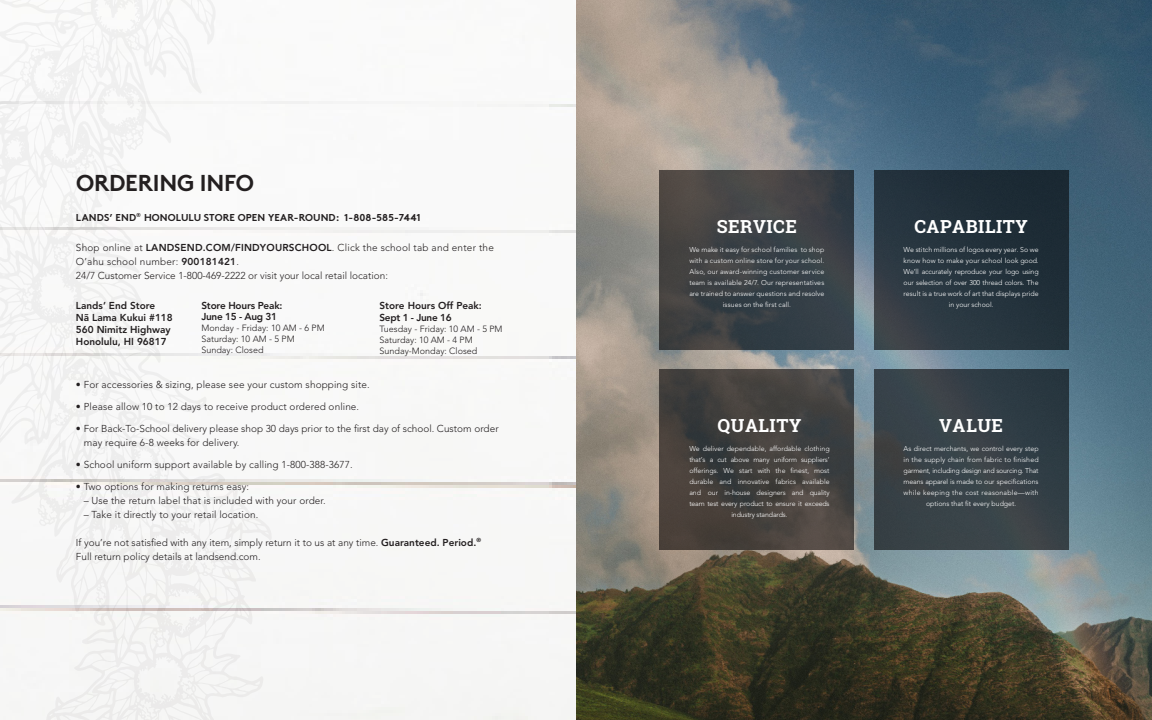
<style>
.page{position:relative;width:1152px;height:720px;background:#fff}
.page>*{position:absolute;margin:0;border:0;box-sizing:border-box;transform-origin:0 0}
.t1{font:700 23px "Brown Std";letter-spacing:-.01em;color:#231f20}
._2016_Folio_left{font:700 18px "Roboto Slab";letter-spacing:.03em;color:#fff}
.t2{font:300 10px/14px "Avenir LT Std";letter-spacing:.01em;color:#231f20}
.t3{font:800 10px "Avenir LT Std";color:#231f20}
.t4{font:700 10px "Brown Std";letter-spacing:.01em;color:#231f20}
.t5{font:800 10px "Avenir LT Std";letter-spacing:-.03em;color:#231f20}
.t6{font:800 10px "Avenir LT Std";letter-spacing:-.02em;color:#231f20}
.t7{font:300 9px/11px "Avenir LT Std";color:#231f20}
._2016_Folio_left-2{font:300 7px/11px "Avenir LT Std";color:#fff;text-align:center}
.s1{font-weight:800}
</style>
<div class="page">
<img style="left:272px;top:0;width:880px;height:720px">
<svg style="left:0;top:0;width:272px;height:720px"></svg>
<svg style="left:659px;top:170px;width:195px;height:180px;background:#3d4144"></svg>
<svg style="left:659px;top:370px;width:195px;height:180px;background:#44413e"></svg>
<svg style="left:874px;top:170px;width:195px;height:180px;background:#25323c"></svg>
<div style="left:874px;top:370px;width:195px;height:180px;background:linear-gradient(to right,#3c4348,#313d45)"></div>
<p class="t1" style="left:76px;top:168px;width:179px">ORDERING INFO</p>
<p class="t4" style="left:76px;top:211px;width:346px">LANDS’ END<sup>®</sup> HONOLULU STORE OPEN YEAR-ROUND: 1-808-585-7441</p>
<p class="t2" style="left:76px;top:240px;width:419px">Shop online at <span class="s1">LANDSEND.COM/FINDYOURSCHOOL</span>. Click the school tab and enter the<br>O’ahu school number: <span class="s1">900181421</span>.<br>24/7 Customer Service 1-800-469-2222 or visit your local retail location:</p>
<p class="t3" style="left:76px;top:299px;width:81px">Lands’ End Store</p>
<p class="t3" style="left:76px;top:311px;width:98px">Nã Lama Kukui #118</p>
<p class="t3" style="left:76px;top:323px;width:96px">560 Nimitz Highway</p>
<p class="t3" style="left:76px;top:335px;width:92px">Honolulu, HI 96817</p>
<p class="t6" style="left:201px;top:299px;width:83px">Store Hours Peak:</p>
<p class="t5" style="left:201px;top:310px;width:77px">June 15 - Aug 31</p>
<p class="t7" style="left:201px;top:322px;width:125px">Monday - Friday: 10 AM - 6 PM<br>Saturday: 10 AM - 5 PM</p>
<p class="t7" style="left:201px;top:344px;width:64px">Sunday: Closed</p>
<p class="t3" style="left:380px;top:299px;width:104px">Store Hours Off Peak:</p>
<p class="t5" style="left:380px;top:311px;width:74px">Sept 1 - June 16</p>
<p class="t7" style="left:380px;top:323px;width:125px">Tuesday - Friday: 10 AM - 5 PM<br>Saturday: 10 AM - 4 PM</p>
<p class="t7" style="left:380px;top:345px;width:99px">Sunday-Monday: Closed</p>
<p class="t2" style="left:76px;top:377px;width:295px">• For accessories &amp; sizing, please see your custom shopping site.</p>
<p class="t2" style="left:76px;top:399px;width:285px">• Please allow 10 to 12 days to receive product ordered online.</p>
<p class="t2" style="left:84px;top:421px;width:417px;text-indent:-8px">• For Back-To-School delivery please shop 30 days prior to the first day of school. Custom order may require 6-8 weeks for delivery.</p>
<p class="t2" style="left:76px;top:457px;width:278px">• School uniform support available by calling 1-800-388-3677.</p>
<p class="t2" style="left:76px;top:479px;width:175px">• Two options for making returns easy:</p>
<p class="t2" style="left:84px;top:493px;width:243px">– Use the return label that is included with your order.</p>
<p class="t2" style="left:84px;top:507px;width:176px">– Take it directly to your retail location.</p>
<p class="t2" style="left:76px;top:535px;width:407px">If you’re not satisfied with any item, simply return it to us at any time. <span class="s1">Guaranteed. Period.</span><sup>®<br></sup>Full return policy details at landsend.com.</p>
<p class="_2016_Folio_left" style="left:717px;top:214px;width:82px">SERVICE</p>
<p class="_2016_Folio_left-2" style="left:689px;top:244px;width:137px">We make it easy for school families to shop with a custom online store for your school.<br>Also, our award-winning customer service team is available 24/7. Our representatives are trained to answer questions and resolve issues on the first call.</p>
<p class="_2016_Folio_left" style="left:718px;top:413px;width:85px">QUALITY</p>
<p class="_2016_Folio_left-2" style="left:689px;top:443px;width:142px">We deliver dependable, affordable clothing that’s a cut above many uniform suppliers’ offerings. We start with the finest, most durable and innovative fabrics available and our in-house designers and quality team test every product to ensure it exceeds industry standards.</p>
<p class="_2016_Folio_left" style="left:914px;top:214px;width:115px">CAPABILITY</p>
<p class="_2016_Folio_left-2" style="left:904px;top:244px;width:137px">We stitch millions of logos every year. So we know how to make your school look good.<br>We’ll accurately reproduce your logo using our selection of over 300 thread colors. The result is a true work of art that displays pride in your school.</p>
<p class="_2016_Folio_left" style="left:939px;top:413px;width:65px">VALUE</p>
<p class="_2016_Folio_left-2" style="left:904px;top:443px;width:137px">As direct merchants, we control every step in the supply chain from fabric to finished garment, including design and sourcing. That means apparel is made to our specifications while keeping the cost reasonable—with options that fit every budget.</p>
</div>
